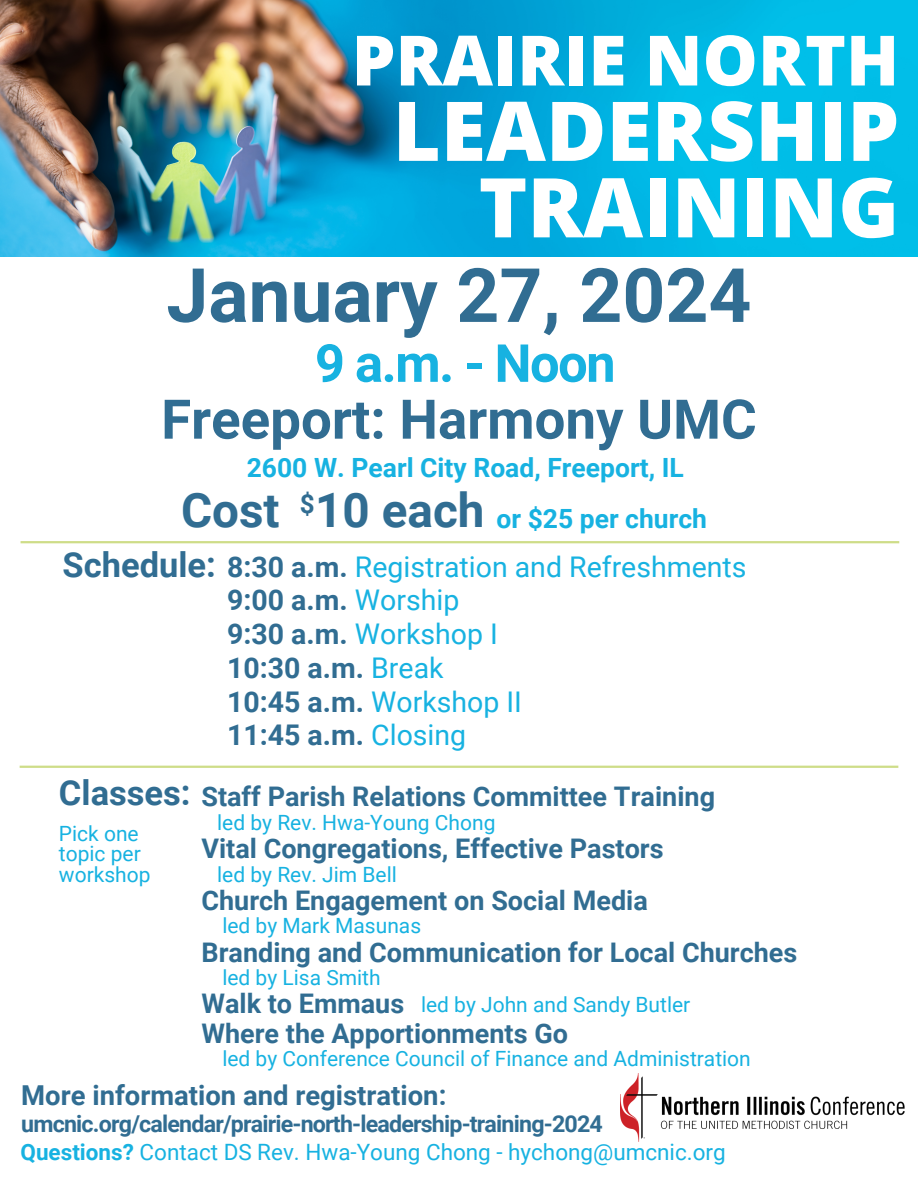
<style>
.page{position:relative;width:918px;height:1188px;background:#fff}
.page>*{position:absolute;margin:0;border:0;box-sizing:border-box;transform-origin:0 0}
.t1{font:800 82.5px/76.5px "Open Sans";color:#fff;text-align:right}
.t2{font:700 75px "Roboto";color:#316d92}
.t3{font:800 69.45px "Open Sans";color:#fff}
.t4{font:700 54.6px "Roboto";color:#316d92}
.t5{font:700 52.5px "Roboto";color:#17b2e1}
.t6{font:700 47.55px "Roboto";color:#316d92}
.t7{font:700 34.5px "Roboto";color:#316d92}
.t8{font:28.5px "Roboto";color:#17b2e1}
.t9{font:700 28.5px "Roboto";color:#316d92}
.t10{font:700 27.45px "Roboto";color:#316d92}
.t11{font:700 27px "Roboto";color:#316d92}
.t12{font:700 26.55px "Roboto";color:#17b2e1}
.t13{font:700 25.95px "Roboto";color:#316d92}
.t14{font:700 23.25px "Roboto";letter-spacing:-.035em;color:#316d92}
.t15{font:22.5px "Roboto";color:#17b2e1}
.t16{font:21px/20.2px "Roboto";color:#17b2e1}
.s1{font-weight:700;color:#316d92}
.s2{font-weight:400;color:#17b2e1}
.s3{font-weight:700}
</style>
<div class="page">
<img style="left:0;top:0;width:918px;height:256px">
<img style="left:620px;top:1074px;width:285px;height:67px">
<hr style="left:21px;top:541px;width:878px;height:2px;background:#cedd88">
<hr style="left:20px;top:766px;width:878px;height:2px;background:#cedd88">
<p class="t3" style="left:352px;top:11px;width:549px">PRAIRIE NORTH</p>
<p class="t1" style="left:393px;top:91px;width:508px">LEADERSHIP<br>TRAINING</p>
<p class="t2" style="left:166px;top:252px;width:586px">January 27, 2024</p>
<p class="t5" style="left:315px;top:333px;width:302px">9 a.m. - Noon</p>
<p class="t4" style="left:161px;top:388px;width:597px">Freeport: Harmony UMC</p>
<p class="t12" style="left:247px;top:453px;width:439px">2600 W. Pearl City Road, Freeport, IL</p>
<p class="t6" style="left:181px;top:483px;width:305px">Cost 10 each</p>
<p class="t13" style="left:300px;top:489px;width:16px">$</p>
<p class="t12" style="left:496px;top:504px;width:212px">or $25 per church</p>
<p class="t7" style="left:63px;top:545px;width:155px">Schedule:</p>
<p class="t8" style="left:227px;top:550px;width:521px"><span class="s1">8:30 a.m.</span> Registration and Refreshments</p>
<p class="t9" style="left:227px;top:584px;width:234px">9:00 a.m. <span class="s2">Worship</span></p>
<p class="t8" style="left:227px;top:618px;width:272px"><span class="s1">9:30 a.m.</span> Workshop I</p>
<p class="t9" style="left:227px;top:651px;width:218px">10:30 a.m. <span class="s2">Break</span></p>
<p class="t8" style="left:227px;top:685px;width:296px"><span class="s1">10:45 a.m.</span> Workshop II</p>
<p class="t9" style="left:227px;top:719px;width:241px">11:45 a.m. <span class="s2">Closing</span></p>
<p class="t7" style="left:59px;top:773px;width:133px">Classes:</p>
<p class="t16" style="left:59px;top:824px;width:93px">Pick one topic per workshop</p>
<p class="t11" style="left:202px;top:781px;width:515px">Staff Parish Relations Committee Training</p>
<p class="t16" style="left:217px;top:813px;width:280px">led by Rev. Hwa-Young Chong</p>
<p class="t11" style="left:202px;top:833px;width:464px">Vital Congregations, Effective Pastors</p>
<p class="t16" style="left:217px;top:864px;width:181px">led by Rev. Jim Bell</p>
<p class="t11" style="left:202px;top:885px;width:448px">Church Engagement on Social Media</p>
<p class="t16" style="left:222px;top:916px;width:200px">led by Mark Masunas</p>
<p class="t11" style="left:202px;top:937px;width:597px">Branding and Communication for Local Churches</p>
<p class="t16" style="left:222px;top:968px;width:160px">led by Lisa Smith</p>
<p class="t11" style="left:202px;top:988px;width:204px">Walk to Emmaus</p>
<p class="t11" style="left:202px;top:1018px;width:368px">Where the Apportionments Go</p>
<p class="t16" style="left:222px;top:1049px;width:530px">led by Conference Council of Finance and Administration</p>
<p class="t16" style="left:421px;top:995px;width:271px">led by John and Sandy Butler</p>
<p class="t10" style="left:21px;top:1079px;width:427px">More information and registration:</p>
<p class="t14" style="left:21px;top:1111px;width:583px">umcnic.org/calendar/prairie-north-leadership-training-2024</p>
<p class="t15" style="left:21px;top:1139px;width:707px"><span class="s3">Questions?</span> Contact DS Rev. Hwa-Young Chong - hychong@umcnic.org</p>
</div>
